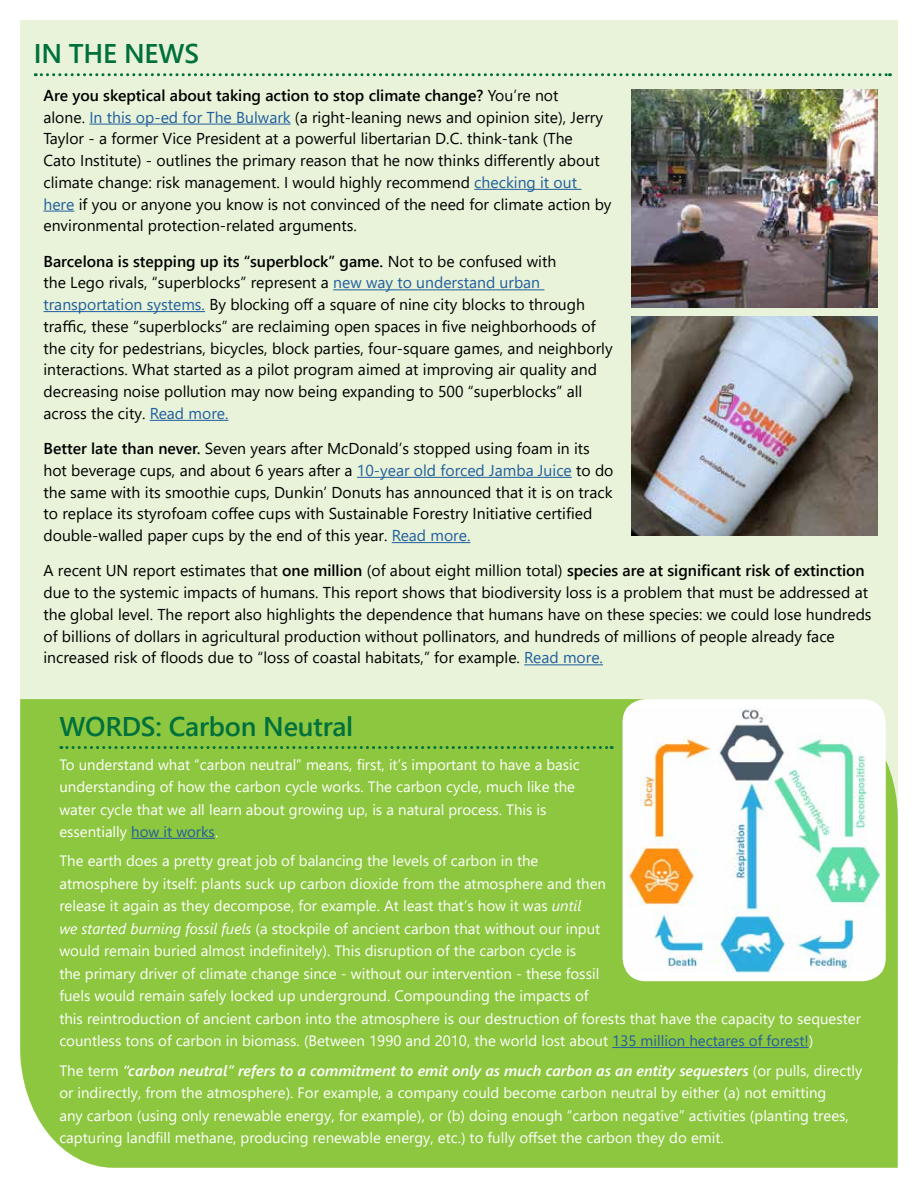
<style>
.page{position:relative;width:918px;height:1188px;background:#fff}
.page>*{position:absolute;margin:0;border:0;box-sizing:border-box;transform-origin:0 0}
.t1{font:600 27px "Segoe UI";letter-spacing:-.01em;color:#00703c}
.t2{font:15.75px/21.8px "Segoe UI";color:#000}
.t3{font:15px/22.5px "Segoe UI";color:#fff}
.s1{font-weight:600}
.s2{color:#215e9e}
.s3{font-style:italic}
.s4{font-weight:600;font-style:italic}
</style>
<div class="page">
<div style="left:20px;top:20px;width:878px;height:1046px;background:#e8f3d9"></div>
<div style="left:20px;top:699px;width:878px;height:469px;background:#8dc63f"></div>
<hr style="left:89px;top:124px;width:202px;height:1px;background:#215e9e">
<hr style="left:474px;top:189px;width:107px;height:1px;background:#215e9e">
<hr style="left:44px;top:211px;width:30px;height:1px;background:#215e9e">
<hr style="left:333px;top:289px;width:211px;height:1px;background:#215e9e">
<hr style="left:44px;top:311px;width:161px;height:1px;background:#215e9e">
<hr style="left:150px;top:420px;width:78px;height:1px;background:#215e9e">
<hr style="left:357px;top:477px;width:215px;height:1px;background:#215e9e">
<hr style="left:392px;top:542px;width:78px;height:1px;background:#215e9e">
<hr style="left:524px;top:664px;width:79px;height:1px;background:#215e9e">
<hr style="left:131px;top:838px;width:84px;height:1px;background:#215e9e">
<hr style="left:612px;top:1047px;width:197px;height:1px;background:#215e9e">
<svg style="left:35px;top:73px;width:856px;height:3px"></svg>
<svg style="left:61px;top:746px;width:551px;height:3px;background:#58a53d"></svg>
<img style="left:632px;top:90px;width:246px;height:218px">
<img style="left:632px;top:317px;width:246px;height:218px">
<div style="left:623px;top:699px;width:263px;height:282px;background:#fff;border-radius:23px"></div>
<img style="left:626px;top:707px;width:257px;height:266px">
<h1 class="t1" style="left:34px;top:28px;width:167px">IN THE NEWS</h1>
<p class="t2" style="left:43px;top:83px;width:570px"><span class="s1">Are you skeptical about taking action to stop climate change?</span> You’re not<br>alone. <span class="s2">In this op-ed for The Bulwark</span> (a right-leaning news and opinion site), Jerry Taylor - a former Vice President at a powerful libertarian D.C. think-tank (The<br>Cato Institute) - outlines the primary reason that he now thinks differently about climate change: risk management. I would highly recommend <span class="s2">checking it out here</span> if you or anyone you know is not convinced of the need for climate action by environmental protection-related arguments.</p>
<p class="t2" style="left:44px;top:249px;width:571px"><span class="s1">Barcelona is stepping up its “superblock” game.</span> Not to be confused with<br>the Lego rivals, “superblocks” represent a <span class="s2">new way to understand urban transportation systems.</span> By blocking off a square of nine city blocks to through traffic, these “superblocks” are reclaiming open spaces in five neighborhoods of the city for pedestrians, bicycles, block parties, four-square games, and neighborly interactions. What started as a pilot program aimed at improving air quality and decreasing noise pollution may now being expanding to 500 “superblocks” all across the city. <span class="s2">Read more.</span></p>
<p class="t2" style="left:43px;top:436px;width:572px"><span class="s1">Better late than never.</span> Seven years after McDonald’s stopped using foam in its hot beverage cups, and about 6 years after a <span class="s2">10-year old forced Jamba Juice</span> to do the same with its smoothie cups, Dunkin’ Donuts has announced that it is on track to replace its styrofoam coffee cups with Sustainable Forestry Initiative certified double-walled paper cups by the end of this year. <span class="s2">Read more.</span></p>
<p class="t2" style="left:43px;top:559px;width:830px">A recent UN report estimates that <span class="s1">one million</span> (of about eight million total) <span class="s1">species are at significant risk of extinction </span>due to the systemic impacts of humans. This report shows that biodiversity loss is a problem that must be addressed at the global level. The report also highlights the dependence that humans have on these species: we could lose hundreds of billions of dollars in agricultural production without pollinators, and hundreds of millions of people already face increased risk of floods due to “loss of coastal habitats,” for example. <span class="s2">Read more.</span></p>
<h1 class="t1" style="left:59px;top:700px;width:295px">WORDS: Carbon Neutral</h1>
<p class="t3" style="left:59px;top:752px;width:522px">To understand what “carbon neutral” means, first, it’s important to have a basic understanding of how the carbon cycle works. The carbon cycle, much like the water cycle that we all learn about growing up, is a natural process. This is essentially <span class="s2">how it works</span>.</p>
<p class="t3" style="left:59px;top:848px;width:803px">The earth does a pretty great job of balancing the levels of carbon in the<br>atmosphere by itself: plants suck up carbon dioxide from the atmosphere and then<br>release it again as they decompose, for example. At least that’s how it was <span class="s3">until<br>we started burning fossil fuels</span> (a stockpile of ancient carbon that without our input<br>would remain buried almost indefinitely). This disruption of the carbon cycle is<br>the primary driver of climate change since - without our intervention - these fossil<br>fuels would remain safely locked up underground. Compounding the impacts of<br>this reintroduction of ancient carbon into the atmosphere is our destruction of forests that have the capacity to sequester countless tons of carbon in biomass. (Between 1990 and 2010, the world lost about <span class="s2">135 million hectares of forest!</span>)</p>
<p class="t3" style="left:59px;top:1058px;width:804px">The term <span class="s4">“carbon neutral” refers to a commitment to emit only as much carbon as an entity sequesters</span> (or pulls, directly or indirectly, from the atmosphere). For example, a company could become carbon neutral by either (a) not emitting<br>any carbon (using only renewable energy, for example), or (b) doing enough “carbon negative” activities (planting trees, capturing landfill methane, producing renewable energy, etc.) to fully offset the carbon they do emit.</p>
</div>
